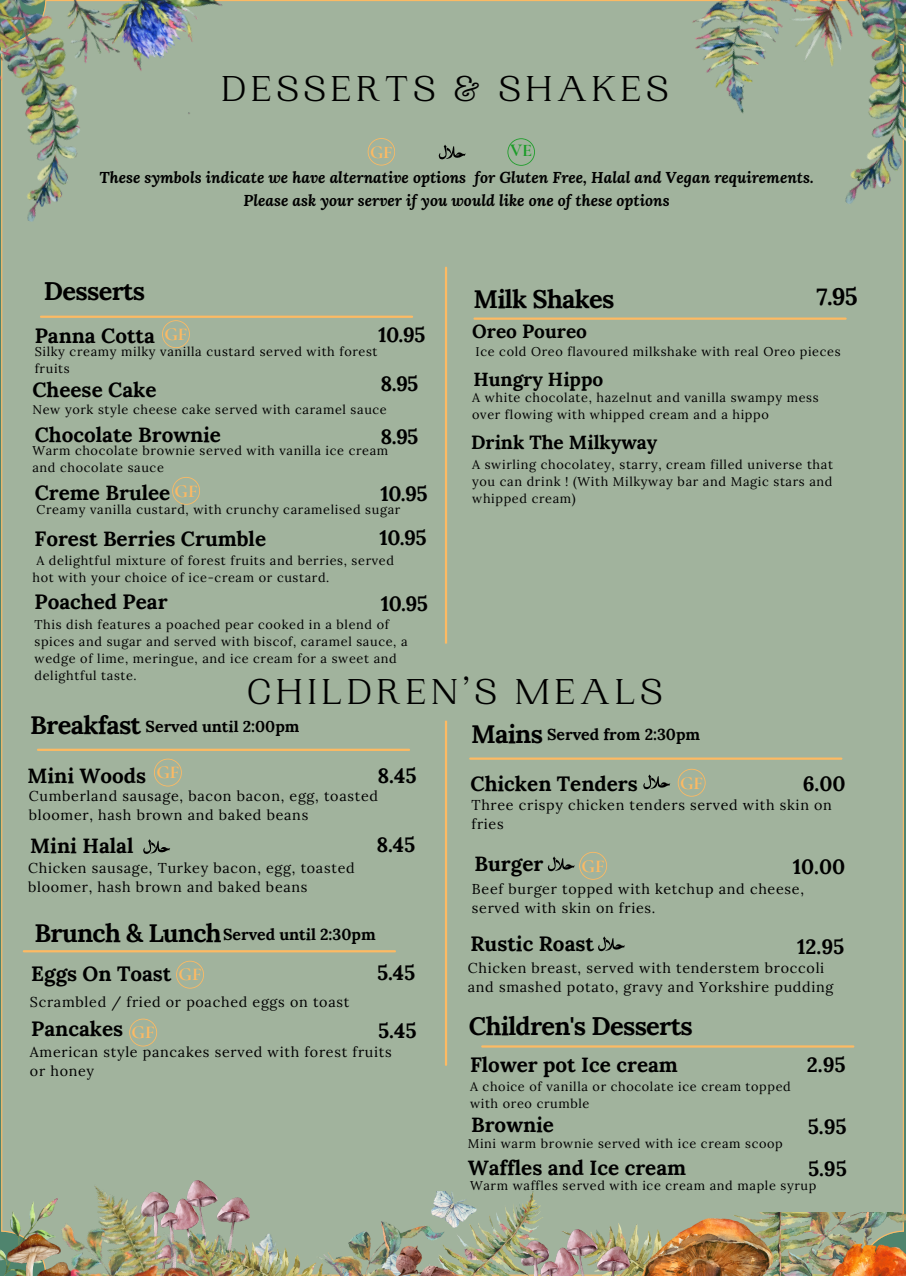
<style>
.page{position:relative;width:906px;height:1276px;background:#fff}
.page>*{position:absolute;margin:0;border:0;box-sizing:border-box;transform-origin:0 0}
.t1{font:37.8px "PP Woodland";letter-spacing:.125em;color:#000}
.t2{font:700 25.35px "Lora";letter-spacing:-.03em;color:#000}
.t3{font:700 23.85px "Lora";color:#000}
.t4{font:700 20.7px "Lora";color:#000}
.t5{font:700 19.05px "Lora";color:#000}
.t6{font:700 18.45px "Cormorant Garamond";color:#fdba63}
.t7{font:700 18.15px "Cormorant Garamond";color:#fdba63}
.t8{font:700 18.15px "Cormorant Garamond";color:#1b9d28}
.t9{font:700 15.9px "Lora";color:#000}
.t10{font:italic 700 15.6px "Lora";color:#000}
.t11{font:14.25px/19px "Lora";letter-spacing:.05em;color:#000}
.t12{font:12.75px/17px "Lora";letter-spacing:.05em;color:#000}
</style>
<div class="page">
<div style="left:1px;top:0;width:902px;height:1218px;background:#a1b39d"></div>
<hr style="left:41px;top:316px;width:371px;height:2px;background:#fdba63">
<hr style="left:482px;top:1045px;width:371px;height:2px;background:#fdba63">
<svg style="left:162px;top:320px;width:27px;height:28px"></svg>
<svg style="left:172px;top:477px;width:28px;height:27px"></svg>
<hr style="left:474px;top:317px;width:371px;height:3px;background:#fdba63">
<hr style="left:24px;top:950px;width:371px;height:2px;background:#fdba63">
<hr style="left:38px;top:749px;width:371px;height:2px;background:#fdba63">
<hr style="left:470px;top:757px;width:371px;height:3px;background:#fdba63">
<hr style="left:445px;top:268px;width:2px;height:797px;background:#fdba63">
<svg style="left:643px;top:775px;width:27px;height:14px"></svg>
<svg style="left:598px;top:936px;width:27px;height:15px"></svg>
<svg style="left:143px;top:839px;width:27px;height:15px"></svg>
<svg style="left:154px;top:758px;width:28px;height:28px"></svg>
<svg style="left:176px;top:961px;width:28px;height:27px"></svg>
<svg style="left:129px;top:1018px;width:28px;height:28px"></svg>
<svg style="left:677px;top:769px;width:28px;height:28px"></svg>
<svg style="left:548px;top:852px;width:59px;height:28px;background:#9aa790"></svg>
<div style="left:143px;top:643px;width:639px;height:77px;background:#a1b39d"></div>
<img style="left:561px;top:1212px;width:345px;height:64px">
<img style="left:0;top:1199px;width:11px;height:12px">
<img style="left:545px;top:1218px;width:104px;height:58px">
<div style="left:11px;top:1119px;width:341px;height:92px;background:#a1b39d"></div>
<img style="left:0;top:1211px;width:198px;height:65px">
<img style="left:545px;top:1229px;width:84px;height:47px">
<img style="left:198px;top:1191px;width:347px;height:85px">
<img style="left:545px;top:0;width:361px;height:306px">
<img style="left:0;top:0;width:351px;height:275px">
<svg style="left:368px;top:138px;width:27px;height:27px"></svg>
<svg style="left:507px;top:139px;width:27px;height:26px"></svg>
<svg style="left:439px;top:145px;width:26px;height:14px"></svg>
<p class="t1" style="left:221px;top:67px;width:449px">DESSERTS &amp; SHAKES</p>
<p class="t7" style="left:370px;top:141px;width:24px">GF</p>
<p class="t8" style="left:510px;top:139px;width:23px">VE</p>
<p class="t10" style="left:100px;top:167px;width:715px">These symbols indicate we have alternative options for Gluten Free, Halal and Vegan requirements.</p>
<p class="t10" style="left:244px;top:189px;width:427px">Please ask your server if you would like one of these options</p>
<p class="t2" style="left:44px;top:274px;width:103px">Desserts</p>
<p class="t4" style="left:35px;top:322px;width:122px">Panna Cotta</p>
<p class="t4" style="left:32px;top:376px;width:126px">Cheese Cake</p>
<p class="t12" style="left:32px;top:401px;width:356px">New york style cheese cake served with caramel sauce</p>
<p class="t4" style="left:35px;top:421px;width:188px">Chocolate Brownie</p>
<p class="t12" style="left:32px;top:441px;width:357px">Warm chocolate brownie served with vanilla ice cream and chocolate sauce</p>
<p class="t4" style="left:35px;top:479px;width:137px">Creme Brulee</p>
<p class="t12" style="left:36px;top:501px;width:365px">Creamy vanilla custard, with crunchy caramelised sugar</p>
<p class="t4" style="left:378px;top:321px;width:49px;rotate:1deg">10.95</p>
<p class="t4" style="left:380px;top:370px;width:39px">8.95</p>
<p class="t4" style="left:380px;top:423px;width:39px">8.95</p>
<p class="t6" style="left:164px;top:323px;width:25px">GF</p>
<p class="t12" style="left:35px;top:343px;width:344px">Silky creamy milky vanilla custard served with forest fruits</p>
<p class="t6" style="left:175px;top:479px;width:25px">GF</p>
<p class="t4" style="left:380px;top:480px;width:49px">10.95</p>
<p class="t2" style="left:473px;top:283px;width:142px">Milk Shakes</p>
<p class="t3" style="left:816px;top:281px;width:43px">7.95</p>
<p class="t5" style="left:472px;top:318px;width:116px">Oreo Poureo</p>
<p class="t12" style="left:475px;top:343px;width:366px">Ice cold Oreo flavoured milkshake with real Oreo pieces</p>
<p class="t5" style="left:473px;top:366px;width:131px">Hungry Hippo</p>
<p class="t12" style="left:472px;top:389px;width:348px">A white chocolate, hazelnut and vanilla swampy mess over flowing with whipped cream and a hippo</p>
<p class="t5" style="left:471px;top:429px;width:188px">Drink The Milkyway</p>
<p class="t12" style="left:472px;top:456px;width:362px;text-align:justify">A swirling chocolatey, starry, cream filled universe that you can drink ! (With Milkyway bar and Magic stars and whipped cream)</p>
<p class="t4" style="left:35px;top:525px;width:233px">Forest Berries Crumble</p>
<p class="t4" style="left:379px;top:524px;width:49px">10.95</p>
<p class="t12" style="left:32px;top:552px;width:363px;text-indent:4px">A delightful mixture of forest fruits and berries, served hot with your choice of ice-cream or custard.</p>
<p class="t4" style="left:381px;top:590px;width:49px">10.95</p>
<p class="t4" style="left:35px;top:588px;width:135px">Poached Pear</p>
<p class="t12" style="left:35px;top:616px;width:374px">This dish features a poached pear cooked in a blend of spices and sugar and served with biscof, caramel sauce, a wedge of lime, meringue, and ice cream for a sweet and delightful taste.</p>
<p class="t1" style="left:247px;top:670px;width:416px">CHILDREN’S MEALS</p>
<p class="t2" style="left:30px;top:709px;width:112px">Breakfast</p>
<p class="t4" style="left:27px;top:762px;width:120px">Mini Woods</p>
<p class="t11" style="left:29px;top:786px;width:351px">Cumberland sausage, bacon bacon, egg, toasted bloomer, hash brown and baked beans</p>
<p class="t9" style="left:146px;top:716px;width:155px">Served until 2:00pm</p>
<p class="t6" style="left:156px;top:761px;width:25px">GF</p>
<p class="t4" style="left:377px;top:762px;width:41px">8.45</p>
<p class="t4" style="left:30px;top:832px;width:105px">Mini Halal</p>
<p class="t11" style="left:28px;top:858px;width:328px">Chicken sausage, Turkey bacon, egg, toasted bloomer, hash brown and baked beans</p>
<p class="t4" style="left:376px;top:831px;width:41px">8.45</p>
<p class="t2" style="left:35px;top:916px;width:189px">Brunch &amp; Lunch</p>
<p class="t9" style="left:223px;top:924px;width:154px">Served until 2:30pm</p>
<p class="t4" style="left:31px;top:960px;width:142px">Eggs On Toast</p>
<p class="t11" style="left:30px;top:993px;width:321px">Scrambled / fried or poached eggs on toast</p>
<p class="t6" style="left:178px;top:963px;width:25px">GF</p>
<p class="t4" style="left:377px;top:959px;width:40px">5.45</p>
<p class="t4" style="left:31px;top:1015px;width:94px">Pancakes</p>
<p class="t11" style="left:30px;top:1042px;width:363px">American style pancakes served with forest fruits or honey</p>
<p class="t4" style="left:378px;top:1017px;width:40px">5.45</p>
<p class="t6" style="left:132px;top:1021px;width:25px">GF</p>
<p class="t2" style="left:471px;top:717px;width:73px">Mains</p>
<p class="t9" style="left:547px;top:724px;width:155px">Served from 2:30pm</p>
<p class="t4" style="left:470px;top:770px;width:169px">Chicken Tenders</p>
<p class="t11" style="left:471px;top:795px;width:362px">Three crispy chicken tenders served with skin on fries</p>
<p class="t4" style="left:802px;top:770px;width:44px">6.00</p>
<p class="t6" style="left:680px;top:771px;width:25px">GF</p>
<p class="t4" style="left:474px;top:850px;width:70px">Burger</p>
<p class="t11" style="left:472px;top:879px;width:333px">Beef burger topped with ketchup and cheese, served with skin on fries.</p>
<p class="t4" style="left:792px;top:853px;width:54px">10.00</p>
<p class="t6" style="left:581px;top:854px;width:25px">GF</p>
<p class="t4" style="left:470px;top:930px;width:125px">Rustic Roast</p>
<p class="t11" style="left:468px;top:958px;width:367px">Chicken breast, served with tenderstem broccoli and smashed potato, gravy and Yorkshire pudding</p>
<p class="t4" style="left:797px;top:933px;width:49px">12.95</p>
<p class="t2" style="left:469px;top:1009px;width:225px">Children's Desserts</p>
<p class="t4" style="left:470px;top:1051px;width:209px">Flower pot Ice cream</p>
<p class="t12" style="left:470px;top:1077px;width:322px">A choice of vanilla or chocolate ice cream topped with oreo crumble</p>
<p class="t4" style="left:471px;top:1111px;width:84px">Brownie</p>
<p class="t12" style="left:468px;top:1134px;width:316px">Mini warm brownie served with ice cream scoop</p>
<p class="t4" style="left:807px;top:1051px;width:40px">2.95</p>
<p class="t4" style="left:807px;top:1113px;width:40px">5.95</p>
<p class="t4" style="left:468px;top:1154px;width:220px">Waffles and Ice cream</p>
<p class="t4" style="left:808px;top:1155px;width:40px">5.95</p>
<p class="t12" style="left:470px;top:1177px;width:348px">Warm waffles served with ice cream and maple syrup</p>
</div>
